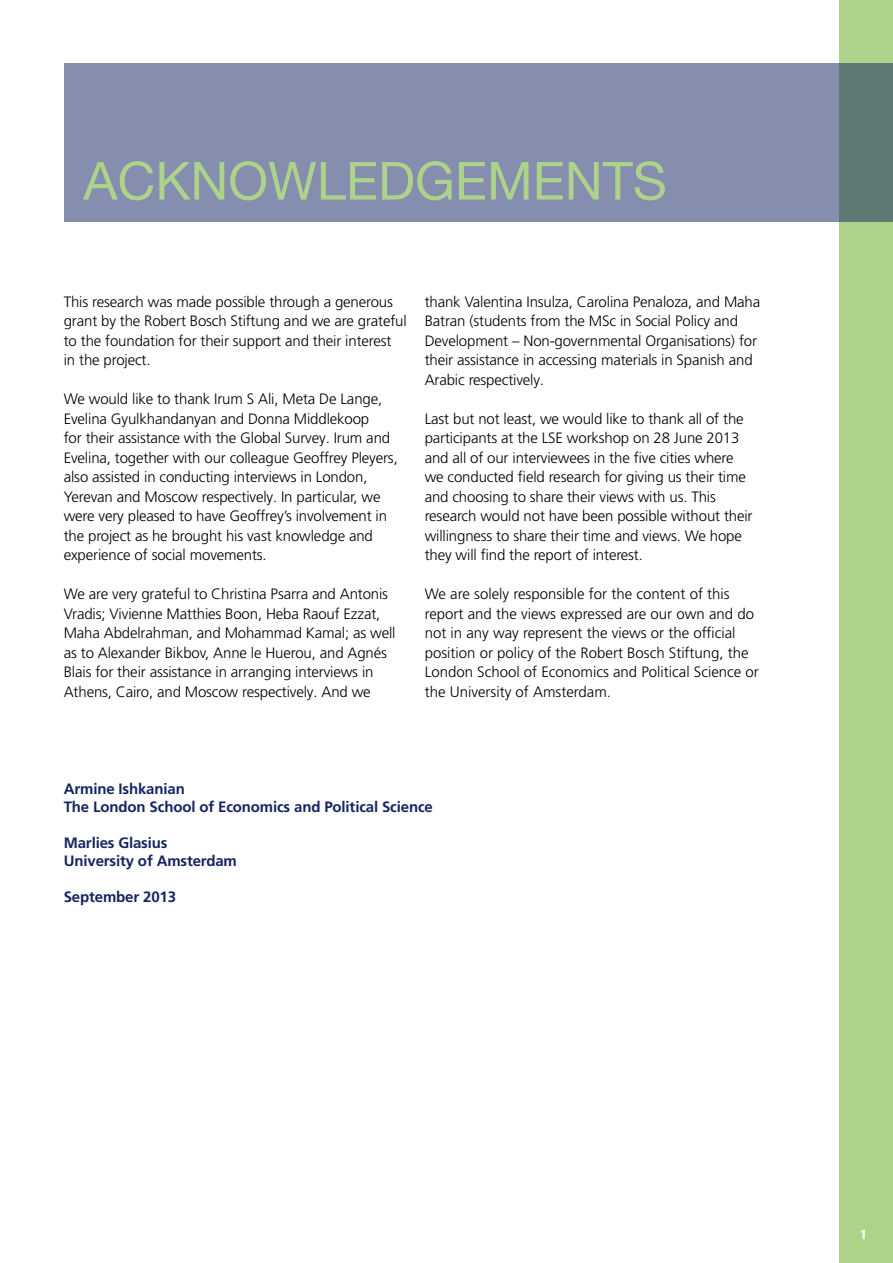
<style>
.page{position:relative;width:893px;height:1263px;background:#fff}
.page>*{position:absolute;margin:0;border:0;box-sizing:border-box;transform-origin:0 0}
.t1{font:52.5px "Helvetica Neue LT Pro";color:#add38b}
.t2{font:300 15px/19.5px "Frutiger LT Pro";letter-spacing:-.01em;color:#000}
.t3{font:700 15px/18px "Frutiger LT Pro";letter-spacing:-.01em;color:#152563}
.t4{font:700 condensed 13.5px "Helvetica Neue LT Pro";color:#fff}
</style>
<div class="page">
<div style="left:839px;top:0;width:54px;height:1263px;background:#add38b"></div>
<div style="left:64px;top:64px;width:829px;height:158px;background:#858eae"></div>
<h1 class="t1" style="left:83px;top:148px;width:581px">ACKNOWLEDGEMENTS</h1>
<p class="t2" style="left:64px;top:292px;width:344px">This research was made possible through a generous grant by the Robert Bosch Stiftung and we are grateful to the foundation for their support and their interest<br>in the project.</p>
<p class="t2" style="left:64px;top:389px;width:336px">We would like to thank Irum S Ali, Meta De Lange, Evelina Gyulkhandanyan and Donna Middlekoop<br>for their assistance with the Global Survey. Irum and Evelina, together with our colleague Geoffrey Pleyers, also assisted in conducting interviews in London, Yerevan and Moscow respectively. In particular, we were very pleased to have Geoffrey’s involvement in the project as he brought his vast knowledge and experience of social movements.</p>
<p class="t2" style="left:64px;top:584px;width:333px">We are very grateful to Christina Psarra and Antonis Vradis; Vivienne Matthies Boon, Heba Raouf Ezzat, Maha Abdelrahman, and Mohammad Kamal; as well as to Alexander Bikbov, Anne le Huerou, and Agnés Blais for their assistance in arranging interviews in Athens, Cairo, and Moscow respectively. And we</p>
<p class="t2" style="left:425px;top:292px;width:337px">thank Valentina Insulza, Carolina Penaloza, and Maha Batran (students from the MSc in Social Policy and Development – Non-governmental Organisations) for their assistance in accessing materials in Spanish and Arabic respectively.</p>
<p class="t2" style="left:425px;top:409px;width:329px">Last but not least, we would like to thank all of the participants at the LSE workshop on 28 June 2013 and all of our interviewees in the five cities where we conducted field research for giving us their time and choosing to share their views with us. This research would not have been possible without their willingness to share their time and views. We hope they will find the report of interest.</p>
<p class="t2" style="left:425px;top:584px;width:336px">We are solely responsible for the content of this report and the views expressed are our own and do not in any way represent the views or the official position or policy of the Robert Bosch Stiftung, the London School of Economics and Political Science or the University of Amsterdam.</p>
<p class="t3" style="left:64px;top:779px;width:371px">Armine Ishkanian<br>The London School of Economics and Political Science</p>
<p class="t3" style="left:64px;top:833px;width:175px">Marlies Glasius<br>University of Amsterdam</p>
<p class="t3" style="left:64px;top:887px;width:114px">September 2013</p>
<p class="t4" style="left:860px;top:1226px;width:8px">1</p>
</div>
